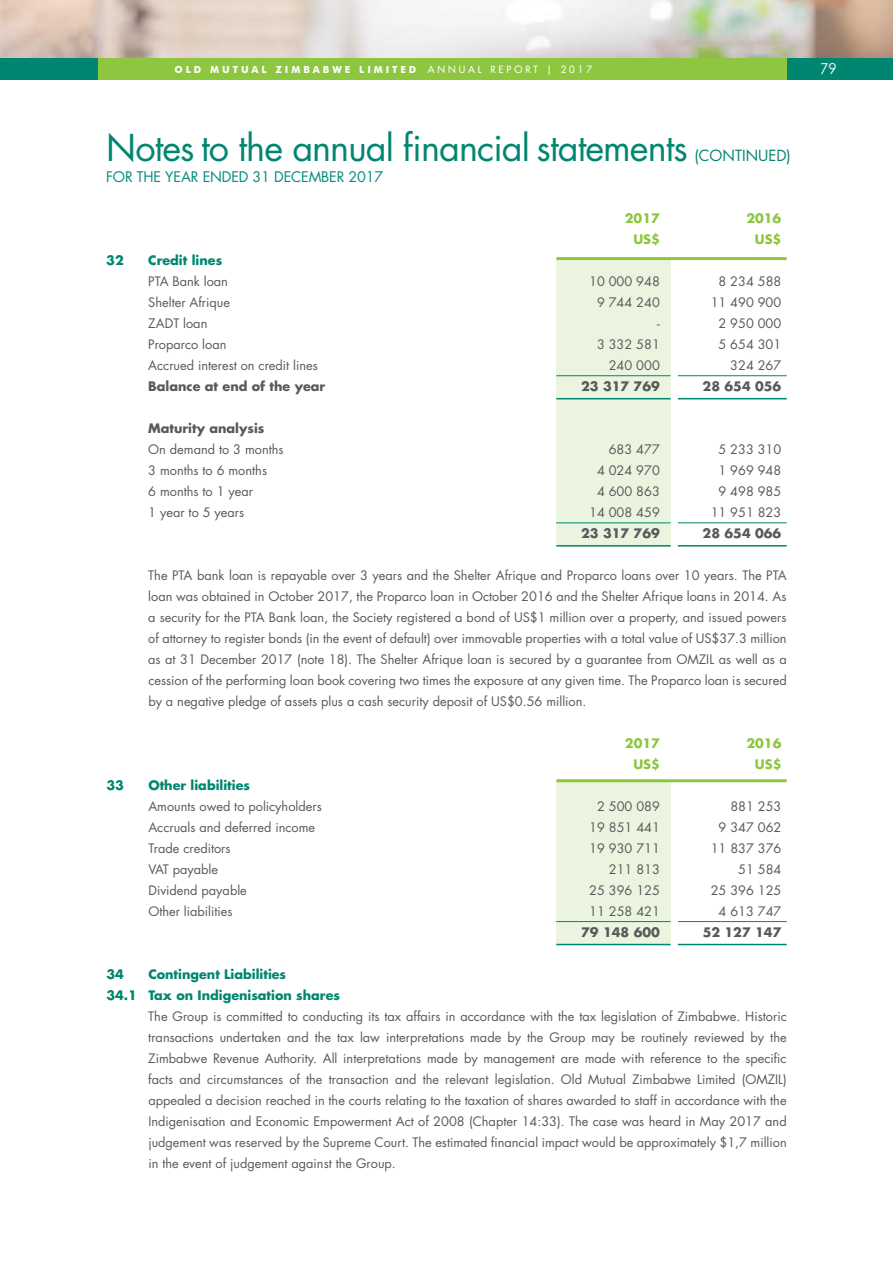
<style>
.page{position:relative;width:893px;height:1263px;background:#fff}
.page>*{position:absolute;margin:0;border:0;box-sizing:border-box;transform-origin:0 0}
.t1{font:36px "Futura Std";letter-spacing:-.025em;color:#008670}
.t2{font:15px "Futura Std";color:#008670}
.t3{font:15px "Century Gothic";color:#fff}
.t4{font:14.25px "Futura Std";letter-spacing:-.01em;color:#008d7b}
.t5{font:12.75px/21px "Futura Std";color:#58595b;text-align:justify}
.t6{font:700 12.75px "Futura Std";color:#58595b}
.t7{font:700 12.75px/21px "Futura Std";color:#008670}
.t8{font:700 12.75px "Futura Std";color:#8dc63f}
.t9{font:700 9.75px "Futura BT";letter-spacing:.3em;color:#fff}
.s1{font-family:"Futura Std";font-weight:500}
</style>
<div class="page">
<img style="left:0;top:0;width:893px;height:58px">
<div style="left:787px;top:58px;width:105px;height:22px;background:#008670"></div>
<div style="left:98px;top:58px;width:689px;height:22px;background:#8dc63f"></div>
<div style="left:0;top:58px;width:98px;height:22px;background:#008670"></div>
<div style="left:556px;top:260px;width:115px;height:285px;background:#ebf4de"></div>
<div style="left:556px;top:782px;width:115px;height:162px;background:#ebf4de"></div>
<hr style="left:556px;top:257px;width:231px;height:3px;background:#8dc63f">
<hr style="left:556px;top:779px;width:231px;height:3px;background:#8dc63f">
<hr style="left:556px;top:375px;width:115px;height:1px;background:#008670">
<hr style="left:678px;top:375px;width:109px;height:1px;background:#008670">
<hr style="left:556px;top:522px;width:115px;height:1px;background:#008670">
<hr style="left:678px;top:522px;width:109px;height:1px;background:#008670">
<hr style="left:556px;top:921px;width:115px;height:1px;background:#008670">
<hr style="left:678px;top:921px;width:109px;height:1px;background:#008670">
<hr style="left:556px;top:398px;width:115px;height:1px;background:#008670">
<hr style="left:678px;top:398px;width:109px;height:1px;background:#008670">
<hr style="left:556px;top:545px;width:115px;height:2px;background:#008670">
<hr style="left:678px;top:545px;width:109px;height:2px;background:#008670">
<hr style="left:556px;top:944px;width:115px;height:1px;background:#008670">
<hr style="left:678px;top:944px;width:109px;height:1px;background:#008670">
<p class="t9" style="left:174px;top:63px;width:419px">OLD MUTUAL ZIMBABWE LIMITED <span class="s1">ANNUAL REPORT | 2017</span></p>
<p class="t3" style="left:820px;top:59px;width:18px">79</p>
<h1 class="t1" style="left:106px;top:125px;width:583px">Notes to the annual financial statements</h1>
<p class="t4" style="left:106px;top:168px;width:16px">Fortheyearended</p>
<p class="t4" style="left:253px;top:168px;width:40px">31 December</p>
<p class="t4" style="left:349px;top:168px;width:36px">2017</p>
<p class="t2" style="left:694px;top:146px;width:15px">(continued</p>
<p class="t2" style="left:787px;top:146px;width:6px">)</p>
<p class="t8" style="left:625px;top:210px;width:36px">2017</p>
<p class="t8" style="left:746px;top:210px;width:36px">2016</p>
<p class="t8" style="left:633px;top:231px;width:28px">US$</p>
<p class="t8" style="left:755px;top:231px;width:28px">US$</p>
<p class="t7" style="left:106px;top:250px;width:19px">32</p>
<p class="t7" style="left:148px;top:250px;width:75px">Credit lines</p>
<p class="t5" style="left:148px;top:271px;width:81px">PTA Bank loan</p>
<p class="t5" style="left:589px;top:271px;width:72px">10 000 948</p>
<p class="t5" style="left:718px;top:271px;width:64px">8 234 588</p>
<p class="t5" style="left:148px;top:292px;width:83px">Shelter Afrique</p>
<p class="t5" style="left:597px;top:292px;width:64px">9 744 240</p>
<p class="t5" style="left:711px;top:292px;width:72px">11 490 900</p>
<p class="t5" style="left:148px;top:313px;width:61px">ZADT loan</p>
<p class="t5" style="left:657px;top:313px;width:4px">-</p>
<p class="t5" style="left:718px;top:313px;width:64px">2 950 000</p>
<p class="t5" style="left:148px;top:334px;width:80px">Proparco loan</p>
<p class="t5" style="left:597px;top:334px;width:64px">3 332 581</p>
<p class="t5" style="left:718px;top:334px;width:64px">5 654 301</p>
<p class="t5" style="left:148px;top:355px;width:171px">Accrued interest on credit lines</p>
<p class="t5" style="left:609px;top:355px;width:53px">240 000</p>
<p class="t5" style="left:730px;top:355px;width:53px">324 267</p>
<p class="t6" style="left:148px;top:378px;width:179px">Balance at end of the year</p>
<p class="t6" style="left:581px;top:378px;width:80px">23 317 769</p>
<p class="t6" style="left:703px;top:378px;width:80px">28 654 056</p>
<p class="t6" style="left:148px;top:420px;width:118px">Maturity analysis</p>
<p class="t5" style="left:148px;top:439px;width:137px">On demand to 3 months</p>
<p class="t5" style="left:609px;top:439px;width:53px">683 477</p>
<p class="t5" style="left:718px;top:439px;width:64px">5 233 310</p>
<p class="t5" style="left:148px;top:460px;width:120px">3 months to 6 months</p>
<p class="t5" style="left:597px;top:460px;width:64px">4 024 970</p>
<p class="t5" style="left:718px;top:460px;width:64px">1 969 948</p>
<p class="t5" style="left:148px;top:481px;width:106px">6 months to 1 year</p>
<p class="t5" style="left:597px;top:481px;width:64px">4 600 863</p>
<p class="t5" style="left:718px;top:481px;width:64px">9 498 985</p>
<p class="t5" style="left:148px;top:502px;width:97px">1 year to 5 years</p>
<p class="t5" style="left:589px;top:502px;width:72px">14 008 459</p>
<p class="t5" style="left:711px;top:502px;width:72px">11 951 823</p>
<p class="t6" style="left:581px;top:525px;width:80px">23 317 769</p>
<p class="t6" style="left:703px;top:525px;width:80px">28 654 066</p>
<p class="t5" style="left:148px;top:565px;width:640px">The PTA bank loan is repayable over 3 years and the Shelter Afrique and Proparco loans over 10 years. The PTA loan was obtained in October 2017, the Proparco loan in October 2016 and the Shelter Afrique loans in 2014. As a security for the PTA Bank loan, the Society registered a bond of US$1 million over a property, and issued powers of attorney to register bonds (in the event of default) over immovable properties with a total value of US$37.3 million as at 31 December 2017 (note 18). The Shelter Afrique loan is secured by a guarantee from OMZIL as well as a cession of the performing loan book covering two times the exposure at any given time. The Proparco loan is secured by a negative pledge of assets plus a cash security deposit of US$0.56 million.</p>
<p class="t8" style="left:625px;top:735px;width:36px">2017</p>
<p class="t8" style="left:746px;top:735px;width:36px">2016</p>
<p class="t8" style="left:633px;top:756px;width:28px">US$</p>
<p class="t8" style="left:755px;top:756px;width:28px">US$</p>
<p class="t7" style="left:106px;top:775px;width:19px">33</p>
<p class="t7" style="left:148px;top:775px;width:103px">Other liabilities</p>
<p class="t5" style="left:148px;top:796px;width:175px">Amounts owed to policyholders</p>
<p class="t5" style="left:597px;top:796px;width:64px">2 500 089</p>
<p class="t5" style="left:730px;top:796px;width:53px">881 253</p>
<p class="t5" style="left:148px;top:817px;width:168px">Accruals and deferred income</p>
<p class="t5" style="left:589px;top:817px;width:72px">19 851 441</p>
<p class="t5" style="left:719px;top:817px;width:64px">9 347 062</p>
<p class="t5" style="left:148px;top:838px;width:84px">Trade creditors</p>
<p class="t5" style="left:589px;top:838px;width:72px">19 930 711</p>
<p class="t5" style="left:711px;top:838px;width:72px">11 837 376</p>
<p class="t5" style="left:148px;top:859px;width:71px">VAT payable</p>
<p class="t5" style="left:609px;top:859px;width:53px">211 813</p>
<p class="t5" style="left:738px;top:859px;width:45px">51 584</p>
<p class="t5" style="left:148px;top:880px;width:100px">Dividend payable</p>
<p class="t5" style="left:589px;top:880px;width:72px">25 396 125</p>
<p class="t5" style="left:711px;top:880px;width:72px">25 396 125</p>
<p class="t5" style="left:148px;top:901px;width:86px">Other liabilities</p>
<p class="t5" style="left:589px;top:901px;width:72px">11 258 421</p>
<p class="t5" style="left:719px;top:901px;width:64px">4 613 747</p>
<p class="t6" style="left:581px;top:924px;width:80px">79 148 600</p>
<p class="t6" style="left:703px;top:924px;width:80px">52 127 147</p>
<p class="t7" style="left:106px;top:964px;width:19px">34</p>
<p class="t7" style="left:106px;top:964px;width:235px;text-indent:42px">Contingent Liabilities<br>34.1 Tax on Indigenisation shares</p>
<p class="t5" style="left:148px;top:1006px;width:640px">The Group is committed to conducting its tax affairs in accordance with the tax legislation of Zimbabwe. Historic transactions undertaken and the tax law interpretations made by the Group may be routinely reviewed by the Zimbabwe Revenue Authority. All interpretations made by management are made with reference to the specific facts and circumstances of the transaction and the relevant legislation. Old Mutual Zimbabwe Limited (OMZIL) appealed a decision reached in the courts relating to the taxation of shares awarded to staff in accordance with the Indigenisation and Economic Empowerment Act of 2008 (Chapter 14:33). The case was heard in May 2017 and judgement was reserved by the Supreme Court. The estimated financial impact would be approximately $1,7 million in the event of judgement against the Group.</p>
</div>
